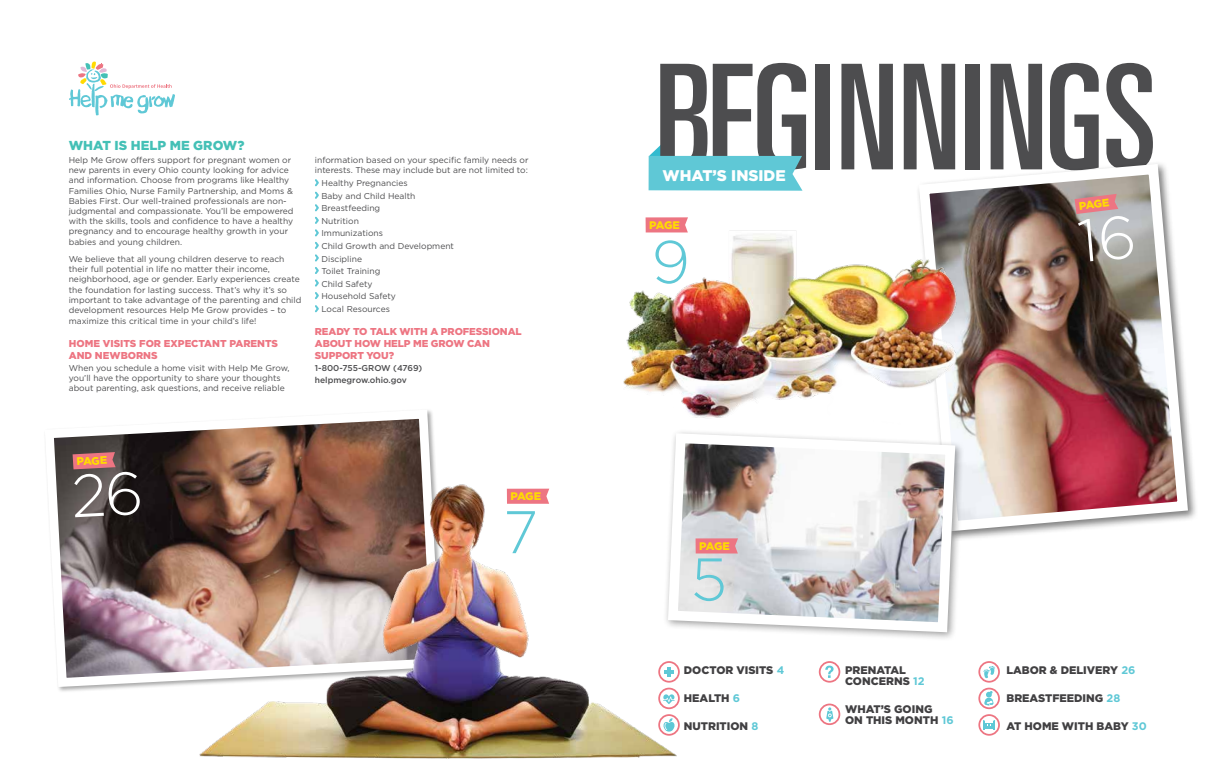
<style>
.page{position:relative;width:1206px;height:783px;background:#fff}
.page>*{position:absolute;margin:0;border:0;box-sizing:border-box;transform-origin:0 0}
.t1{font:ultra-condensed 146.2px "Univers LT Std";letter-spacing:-.01em;color:#4d4d4f}
.t2{font:300 60px "Gotham";color:#5fc8d6}
.t3{font:900 15.4px "Gotham";color:#fff}
.t4{font:900 13px "Gotham";color:#44c0b6}
.t5{font:900 11px/11px "Gotham";color:#414042}
.t6{font:900 11px "Gotham";letter-spacing:-.045em;color:#ffda02}
.t7{font:900 10px/12px "Gotham HTF";letter-spacing:-.01em;color:#ed7582}
.t8{font:8.5px/10.2px "Gotham HTF";color:#4d4d4f}
.t9{font:500 8.5px/12px "Gotham";color:#4d4d4f}
.s1{font-weight:700;color:#5fc8d6}
</style>
<div class="page">
<svg style="left:649px;top:144px;width:154px;height:47px"></svg>
<img style="left:918px;top:163px;width:275px;height:374px">
<img style="left:54px;top:410px;width:382px;height:282px">
<img style="left:187px;top:477px;width:493px;height:282px">
<div style="left:663px;top:429px;width:302px;height:213px;background:#000;opacity:.4"></div>
<svg style="left:663px;top:432px;width:297px;height:205px"></svg>
<img style="left:623px;top:208px;width:348px;height:224px">
<svg style="left:820px;top:662px;width:19px;height:20px"></svg>
<div style="left:819px;top:661px;width:21px;height:22px;border:2px solid #ed7582;border-radius:50%"></div>
<svg style="left:825px;top:666px;width:9px;height:12px"></svg>
<svg style="left:659px;top:662px;width:20px;height:20px"></svg>
<div style="left:658px;top:661px;width:22px;height:22px;border:2px solid #ed7582;border-radius:50%"></div>
<hr style="left:667px;top:667px;width:4px;height:10px;background:#5fc8d6">
<svg style="left:664px;top:670px;width:10px;height:3px"></svg>
<svg style="left:659px;top:689px;width:20px;height:19px"></svg>
<div style="left:658px;top:688px;width:22px;height:21px;border:2px solid #ed7582;border-radius:50%"></div>
<svg style="left:663px;top:694px;width:12px;height:10px"></svg>
<svg style="left:659px;top:715px;width:20px;height:20px"></svg>
<div style="left:658px;top:714px;width:22px;height:22px;border:2px solid #ed7582;border-radius:50%"></div>
<svg style="left:663px;top:718px;width:12px;height:14px"></svg>
<div style="left:819px;top:704px;width:21px;height:21px;border:2px solid #ed7582;border-radius:50%"></div>
<svg style="left:826px;top:707px;width:7px;height:15px"></svg>
<div style="left:978px;top:661px;width:22px;height:22px;border:2px solid #ed7582;border-radius:50%"></div>
<svg style="left:983px;top:666px;width:12px;height:13px"></svg>
<svg style="left:979px;top:689px;width:20px;height:19px"></svg>
<div style="left:978px;top:688px;width:22px;height:21px;border:2px solid #ed7582;border-radius:50%"></div>
<svg style="left:984px;top:691px;width:10px;height:15px"></svg>
<svg style="left:979px;top:715px;width:20px;height:20px"></svg>
<div style="left:978px;top:714px;width:22px;height:22px;border:2px solid #ed7582;border-radius:50%"></div>
<svg style="left:983px;top:720px;width:12px;height:10px"></svg>
<svg style="left:646px;top:217px;width:42px;height:15px"></svg>
<svg style="left:696px;top:538px;width:42px;height:16px"></svg>
<svg style="left:507px;top:489px;width:42px;height:15px"></svg>
<svg style="left:315px;top:179px;width:4px;height:134px"></svg>
<svg style="left:69px;top:61px;width:106px;height:54px"></svg>
<svg style="left:1075px;top:194px;width:59px;height:68px"></svg>
<svg style="left:73px;top:452px;width:67px;height:65px"></svg>
<h3 class="t4" style="left:69px;top:138px;width:177px">WHAT IS HELP ME GROW?</h3>
<p class="t8" style="left:69px;top:155px;width:226px">Help Me Grow offers support for pregnant women or new parents in every Ohio county looking for advice and information. Choose from programs like Healthy Families Ohio, Nurse Family Partnership, and Moms &amp; Babies First. Our well-trained professionals are non&shy;judgmental and compassionate. You’ll be empowered with the skills, tools and confidence to have a healthy pregnancy and to encourage healthy growth in your babies and young children.</p>
<p class="t8" style="left:69px;top:254px;width:234px">We believe that all young children deserve to reach their full potential in life no matter their income, neighborhood, age or gender. Early experiences create the foundation for lasting success. That’s why it’s so important to take advantage of the parenting and child development resources Help Me Grow provides – to maximize this critical time in your child’s life!</p>
<p class="t7" style="left:69px;top:337px;width:211px">HOME VISITS FOR EXPECTANT PARENTS<br>AND NEWBORNS</p>
<p class="t8" style="left:69px;top:363px;width:222px">When you schedule a home visit with Help Me Grow, you’ll have the opportunity to share your thoughts about parenting, ask questions, and receive reliable</p>
<p class="t8" style="left:315px;top:155px;width:215px">information based on your specific family needs or interests. These may include but are not limited to:</p>
<p class="t8" style="left:321px;top:177px;width:134px;line-height:12.6px">Healthy Pregnancies<br>Baby and Child Health<br>Breastfeeding<br>Nutrition<br>Immunizations<br>Child Growth and Development<br>Discipline<br>Toilet Training<br>Child Safety<br>Household Safety<br>Local Resources</p>
<p class="t7" style="left:315px;top:325px;width:208px">READY TO TALK WITH A PROFESSIONAL<br>ABOUT HOW HELP ME GROW CAN<br>SUPPORT YOU?</p>
<p class="t9" style="left:315px;top:362px;width:109px">1-800-755-GROW (4769) helpmegrow.ohio.gov</p>
<p class="t6" style="left:76px;top:455px;width:32px;rotate:-3deg">PAGE</p>
<p class="t6" style="left:510px;top:490px;width:32px">PAGE</p>
<h2 class="t2" style="left:503px;top:499px;width:37px">7</h2>
<h1 class="t1" style="left:655px;top:34px;width:503px">BEGINNINGS</h1>
<h3 class="t3" style="left:662px;top:166px;width:125px">WHAT’S INSIDE</h3>
<p class="t6" style="left:649px;top:219px;width:32px">PAGE</p>
<h2 class="t2" style="left:652px;top:229px;width:40px">9</h2>
<p class="t6" style="left:1078px;top:200px;width:32px;rotate:-7deg">PAGE</p>
<p class="t6" style="left:699px;top:540px;width:32px">PAGE</p>
<h2 class="t2" style="left:691px;top:547px;width:38px">5</h2>
<p class="t5" style="left:684px;top:665px;width:102px">DOCTOR VISITS <span class="s1">4</span></p>
<p class="t5" style="left:684px;top:692px;width:58px">HEALTH <span class="s1">6</span></p>
<p class="t5" style="left:684px;top:720px;width:76px">NUTRITION <span class="s1">8</span></p>
<p class="t5" style="left:845px;top:665px;width:81px">PRENATAL<br>CONCERNS <span class="s1">12</span></p>
<p class="t5" style="left:845px;top:703px;width:110px">WHAT’S GOING<br>ON THIS MONTH <span class="s1">16</span></p>
<p class="t5" style="left:1006px;top:665px;width:131px">LABOR &amp; DELIVERY <span class="s1">26</span></p>
<p class="t5" style="left:1006px;top:692px;width:115px">BREASTFEEDING <span class="s1">28</span></p>
<p class="t5" style="left:1006px;top:720px;width:142px">AT HOME WITH BABY <span class="s1">30</span></p>
</div>
